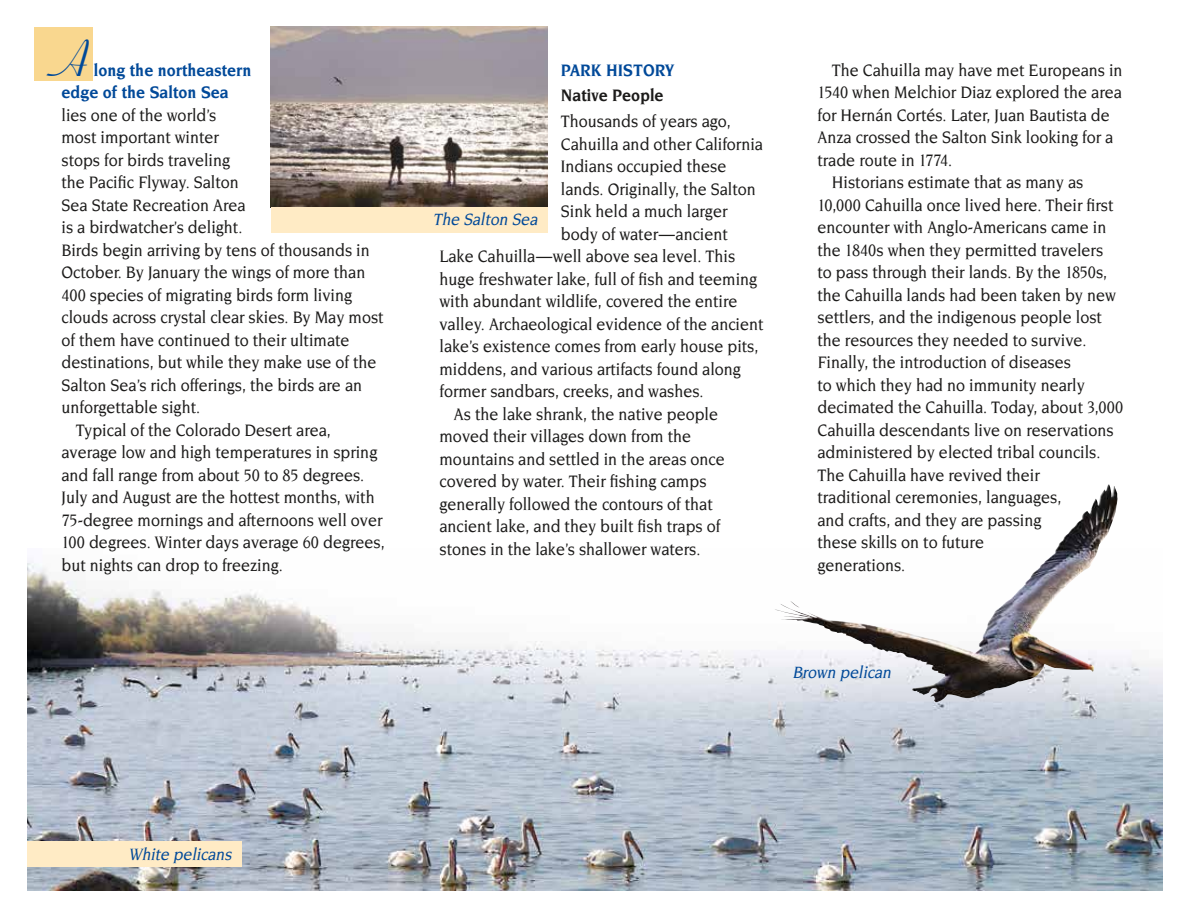
<style>
.page{position:relative;width:1188px;height:918px;background:#fff}
.page>*{position:absolute;margin:0;border:0;box-sizing:border-box;transform-origin:0 0}
.t1{font:700 51px "Ribbon 131 BT";color:#004999;scale:.9 1}
.t2{font:500 18px "Novarese";color:#1c1b1a;scale:.9 1}
.t3{font:700 18px/22.5px "Novarese";color:#004999;scale:.9 1}
.t4{font:700 18px "Novarese";color:#1c1b1a;scale:.9 1}
.t5{font:italic 500 17.7px "Novarese";color:#004999;scale:.9 1}
</style>
<div class="page">
<img style="left:27px;top:561px;width:1136px;height:330px">
<div style="left:35px;top:27px;width:58px;height:54px;background:#f9d78f"></div>
<img style="left:271px;top:27px;width:276px;height:180px">
<div style="left:271px;top:207px;width:276px;height:25px;background:#ffebc5"></div>
<div style="left:27px;top:841px;width:215px;height:26px;background:#ffebc5"></div>
<img style="left:775px;top:485px;width:333px;height:168px">
<h1 class="t1" style="left:58px;top:29px;width:38px">A</h1>
<p class="t3" style="left:62px;top:58px;width:213px;text-indent:32px">long the northeastern edge of the Salton Sea</p>
<p class="t2" style="left:62px;top:105px;width:174px">lies one of the world’s</p>
<p class="t2" style="left:62px;top:127px;width:176px">most important winter</p>
<p class="t2" style="left:62px;top:150px;width:189px">stops for birds traveling</p>
<p class="t2" style="left:62px;top:172px;width:199px">the Pacific Flyway. Salton</p>
<p class="t2" style="left:62px;top:195px;width:206px">Sea State Recreation Area</p>
<p class="t2" style="left:62px;top:217px;width:203px">is a birdwatcher’s delight.</p>
<p class="t2" style="left:62px;top:240px;width:344px">Birds begin arriving by tens of thousands in</p>
<p class="t2" style="left:62px;top:262px;width:339px">October. By January the wings of more than</p>
<p class="t2" style="left:62px;top:285px;width:324px">400 species of migrating birds form living</p>
<p class="t2" style="left:62px;top:307px;width:359px">clouds across crystal clear skies. By May most</p>
<p class="t2" style="left:62px;top:330px;width:322px">of them have continued to their ultimate</p>
<p class="t2" style="left:62px;top:352px;width:352px">destinations, but while they make use of the</p>
<p class="t2" style="left:62px;top:375px;width:336px">Salton Sea’s rich offerings, the birds are an</p>
<p class="t2" style="left:62px;top:397px;width:156px">unforgettable sight.</p>
<p class="t2" style="left:76px;top:420px;width:285px">Typical of the Colorado Desert area,</p>
<p class="t2" style="left:62px;top:442px;width:353px">average low and high temperatures in spring</p>
<p class="t2" style="left:62px;top:465px;width:338px">and fall range from about 50 to 85 degrees.</p>
<p class="t2" style="left:62px;top:487px;width:350px">July and August are the hottest months, with</p>
<p class="t2" style="left:62px;top:510px;width:358px">75-degree mornings and afternoons well over</p>
<p class="t2" style="left:62px;top:532px;width:361px">100 degrees. Winter days average 60 degrees,</p>
<p class="t2" style="left:62px;top:555px;width:248px">but nights can drop to freezing.</p>
<p class="t3" style="left:561px;top:58px;width:128px">PARK HISTORY</p>
<p class="t4" style="left:561px;top:85px;width:116px">Native People</p>
<p class="t2" style="left:561px;top:111px;width:191px">Thousands of years ago,</p>
<p class="t2" style="left:561px;top:134px;width:226px">Cahuilla and other California</p>
<p class="t2" style="left:561px;top:156px;width:186px">Indians occupied these</p>
<p class="t2" style="left:561px;top:179px;width:218px">lands. Originally, the Salton</p>
<p class="t2" style="left:561px;top:201px;width:187px">Sink held a much larger</p>
<p class="t2" style="left:561px;top:224px;width:187px">body of water—ancient</p>
<p class="t2" style="left:440px;top:246px;width:330px">Lake Cahuilla—well above sea level. This</p>
<p class="t2" style="left:440px;top:269px;width:355px">huge freshwater lake, full of fish and teeming</p>
<p class="t2" style="left:440px;top:291px;width:333px">with abundant wildlife, covered the entire</p>
<p class="t2" style="left:440px;top:314px;width:362px">valley. Archaeological evidence of the ancient</p>
<p class="t2" style="left:440px;top:336px;width:356px">lake’s existence comes from early house pits,</p>
<p class="t2" style="left:440px;top:359px;width:337px">middens, and various artifacts found along</p>
<p class="t2" style="left:440px;top:381px;width:295px">former sandbars, creeks, and washes.</p>
<p class="t2" style="left:454px;top:404px;width:295px">As the lake shrank, the native people</p>
<p class="t2" style="left:440px;top:426px;width:281px">moved their villages down from the</p>
<p class="t2" style="left:440px;top:449px;width:319px">mountains and settled in the areas once</p>
<p class="t2" style="left:440px;top:471px;width:298px">covered by water. Their fishing camps</p>
<p class="t2" style="left:440px;top:494px;width:305px">generally followed the contours of that</p>
<p class="t2" style="left:440px;top:516px;width:314px">ancient lake, and they built fish traps of</p>
<p class="t2" style="left:440px;top:539px;width:292px">stones in the lake’s shallower waters.</p>
<p class="t5" style="left:433px;top:210px;width:121px">The Salton Sea</p>
<p class="t2" style="left:832px;top:60px;width:325px">The Cahuilla may have met Europeans in</p>
<p class="t2" style="left:818px;top:82px;width:340px">1540 when Melchior Diaz explored the area</p>
<p class="t2" style="left:818px;top:105px;width:326px">for Hernán Cortés. Later, Juan Bautista de</p>
<p class="t2" style="left:818px;top:127px;width:330px">Anza crossed the Salton Sink looking for a</p>
<p class="t2" style="left:818px;top:150px;width:151px">trade route in 1774.</p>
<p class="t2" style="left:832px;top:172px;width:281px">Historians estimate that as many as</p>
<p class="t2" style="left:818px;top:195px;width:330px">10,000 Cahuilla once lived here. Their first</p>
<p class="t2" style="left:818px;top:217px;width:323px">encounter with Anglo-Americans came in</p>
<p class="t2" style="left:818px;top:240px;width:319px">the 1840s when they permitted travelers</p>
<p class="t2" style="left:818px;top:262px;width:323px">to pass through their lands. By the 1850s,</p>
<p class="t2" style="left:818px;top:285px;width:333px">the Cahuilla lands had been taken by new</p>
<p class="t2" style="left:818px;top:307px;width:318px">settlers, and the indigenous people lost</p>
<p class="t2" style="left:818px;top:330px;width:301px">the resources they needed to survive.</p>
<p class="t2" style="left:818px;top:352px;width:283px">Finally, the introduction of diseases</p>
<p class="t2" style="left:818px;top:375px;width:299px">to which they had no immunity nearly</p>
<p class="t2" style="left:818px;top:397px;width:341px">decimated the Cahuilla. Today, about 3,000</p>
<p class="t2" style="left:818px;top:420px;width:331px">Cahuilla descendants live on reservations</p>
<p class="t2" style="left:818px;top:442px;width:316px">administered by elected tribal councils.</p>
<p class="t2" style="left:818px;top:465px;width:249px">The Cahuilla have revived their</p>
<p class="t2" style="left:818px;top:487px;width:273px">traditional ceremonies, languages,</p>
<p class="t2" style="left:818px;top:510px;width:250px">and crafts, and they are passing</p>
<p class="t2" style="left:818px;top:532px;width:187px">these skills on to future</p>
<p class="t2" style="left:818px;top:555px;width:99px">generations.</p>
<p class="t5" style="left:792px;top:663px;width:115px">Brown pelican</p>
<p class="t5" style="left:128px;top:844px;width:120px">White pelicans</p>
</div>
